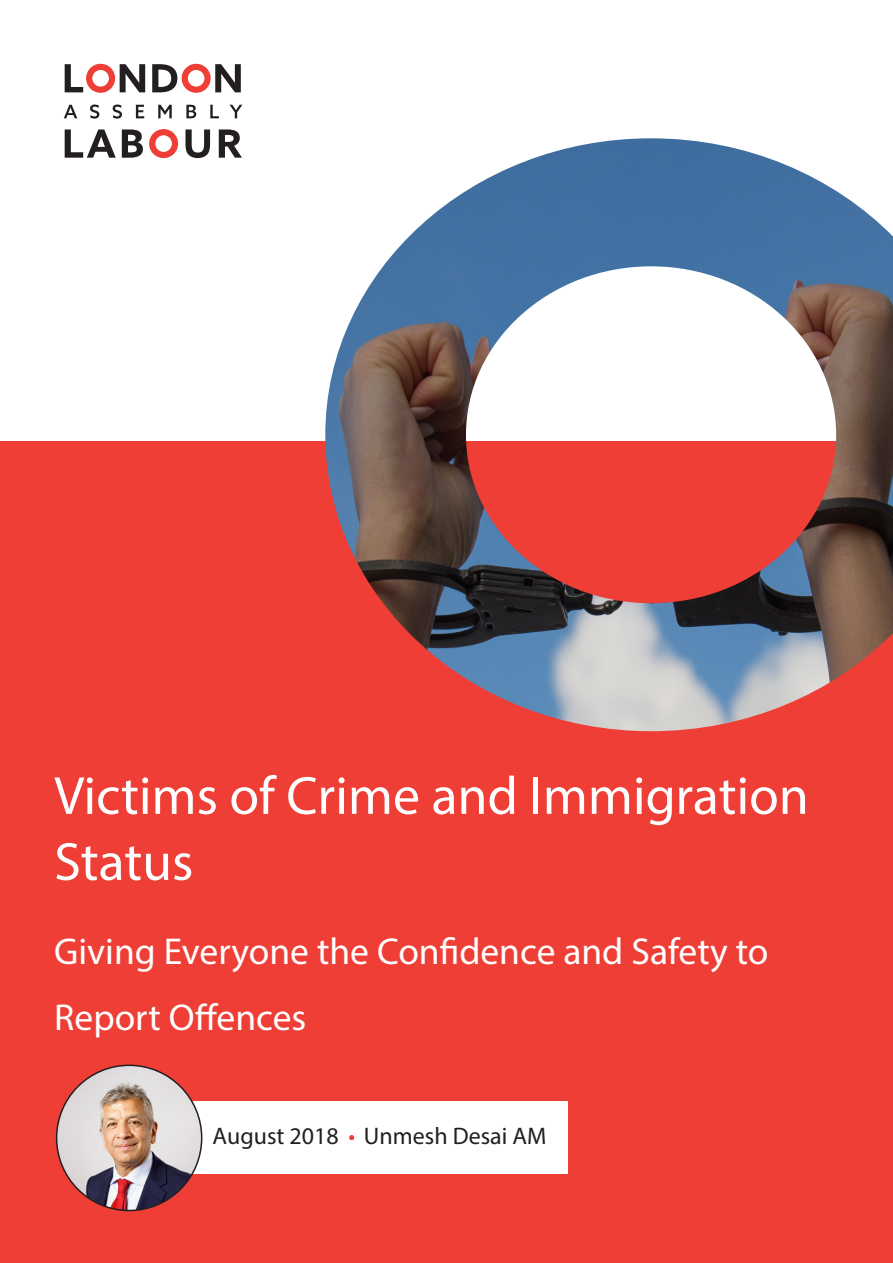
<style>
.page{position:relative;width:893px;height:1263px;background:#fff}
.page>*{position:absolute;margin:0;border:0;box-sizing:border-box;transform-origin:0 0}
.Cover__report_title{font:54px/66px "Myriad Pro";color:#fff}
.Cover__report_title-2{font:37.5px/66px "Myriad Pro";color:#fff}
.Text__body{font:24px "Myriad Pro";color:#231f20}
</style>
<div class="page">
<div style="left:0;top:442px;width:893px;height:821px;background:#ee3e36"></div>
<img style="left:325px;top:138px;width:568px;height:593px">
<svg style="left:65px;top:129px;width:51px;height:29px"></svg>
<svg style="left:122px;top:129px;width:21px;height:29px"></svg>
<svg style="left:185px;top:129px;width:25px;height:29px"></svg>
<svg style="left:219px;top:129px;width:23px;height:29px"></svg>
<svg style="left:64px;top:105px;width:13px;height:13px"></svg>
<svg style="left:90px;top:105px;width:9px;height:14px"></svg>
<svg style="left:113px;top:105px;width:9px;height:14px"></svg>
<svg style="left:136px;top:105px;width:8px;height:13px"></svg>
<svg style="left:158px;top:105px;width:14px;height:13px"></svg>
<svg style="left:186px;top:105px;width:10px;height:13px"></svg>
<svg style="left:210px;top:105px;width:9px;height:13px"></svg>
<svg style="left:229px;top:105px;width:13px;height:13px"></svg>
<svg style="left:65px;top:64px;width:80px;height:29px"></svg>
<svg style="left:152px;top:64px;width:89px;height:29px"></svg>
<svg style="left:149px;top:129px;width:29px;height:29px"></svg>
<div style="left:191px;top:1102px;width:377px;height:72px;background:#fff"></div>
<img style="left:57px;top:1065px;width:145px;height:145px;border-radius:73px">
<svg style="left:349px;top:1135px;width:5px;height:5px"></svg>
<p class="Cover__report_title" style="left:54px;top:762px;width:756px">Victims of Crime and Immigration<br>Status</p>
<p class="Cover__report_title-2" style="left:54px;top:918px;width:716px">Giving Everyone the Confidence and Safety to<br>Report Offences</p>
<p class="Text__body" style="left:212px;top:1121px;width:335px">August 2018 Unmesh Desai AM</p>
</div>
